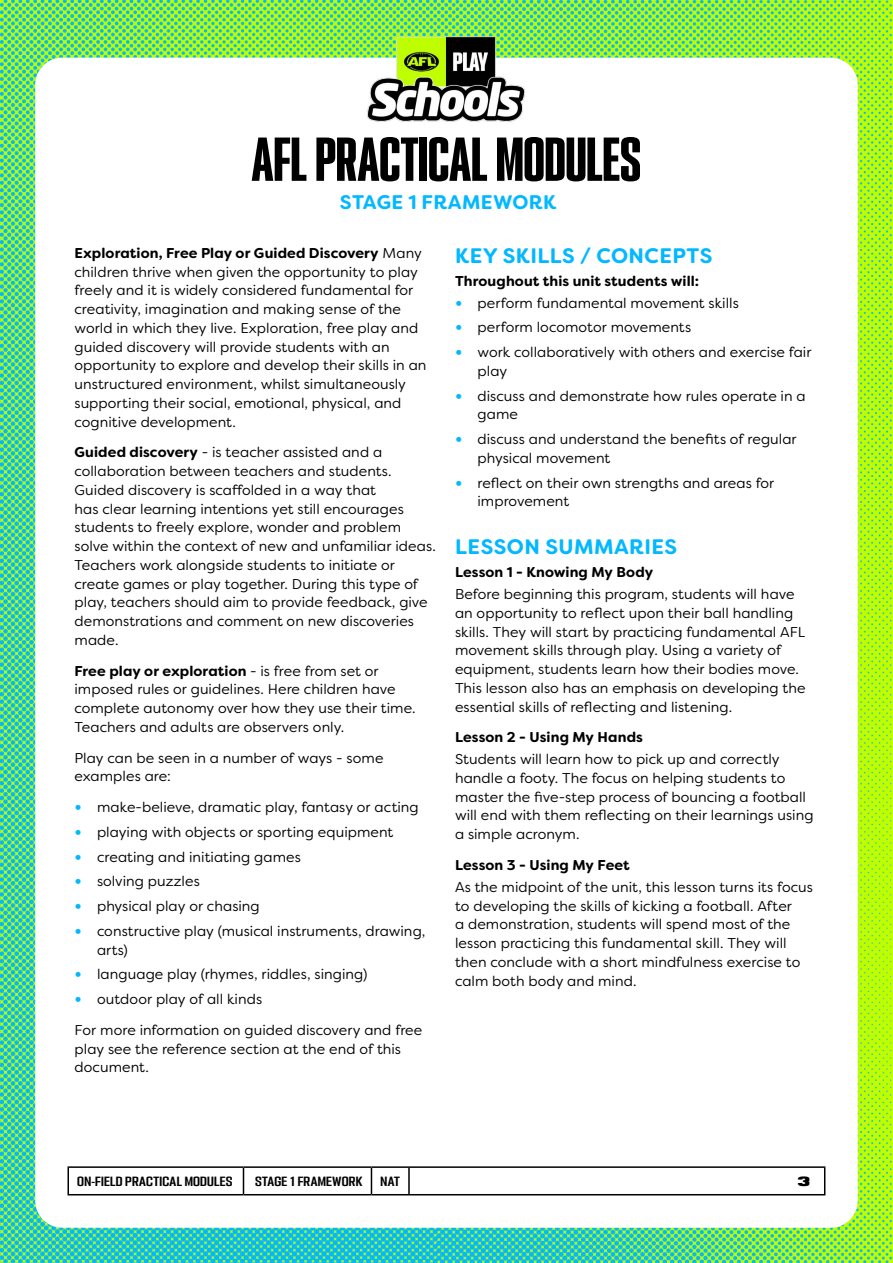
<style>
.page{position:relative;width:893px;height:1263px;background:#fff}
.page>*{position:absolute;margin:0;border:0;box-sizing:border-box;transform-origin:0 0}
.t1{font:55.5px "PODIUM Sharp 2.10";color:#000}
.Subhead_1_caps{font:700 21px "Filson Soft";letter-spacing:.02em;color:#03b8ff}
.t2{font:700 19.65px "Filson Soft";letter-spacing:.02em;color:#03b8ff}
.NEW_body{font:14.25px/18.8px "Filson Soft";letter-spacing:.005em;color:#000}
.Subhead_3{font:700 14.25px "Filson Soft";letter-spacing:.01em;color:#000}
.t3{font:12px "PODIUM Sharp 4.9";letter-spacing:.02em;color:#000}
.t4{font:12px "PODIUM Sharp 7.12";color:#000}
.s1{font-weight:700}
.s2{font-weight:700;font-size:18px;color:#03b8ff}
</style>
<div class="page">
<img style="left:0;top:0;width:893px;height:1263px">
<div style="left:35px;top:58px;width:823px;height:1170px;background:#fff;border-radius:27px"></div>
<img style="left:332px;top:0;width:229px;height:122px">
<hr style="left:68px;top:1166px;width:175px;height:2px;background:#000">
<svg style="left:68px;top:1168px;width:1px;height:26px"></svg>
<hr style="left:243px;top:1166px;width:128px;height:2px;background:#000">
<svg style="left:243px;top:1168px;width:1px;height:26px"></svg>
<hr style="left:371px;top:1166px;width:38px;height:2px;background:#000">
<svg style="left:371px;top:1168px;width:1px;height:26px"></svg>
<hr style="left:409px;top:1166px;width:416px;height:2px;background:#000">
<hr style="left:408px;top:1168px;width:2px;height:26px;background:#000">
<svg style="left:824px;top:1168px;width:1px;height:26px"></svg>
<hr style="left:68px;top:1194px;width:175px;height:1px;background:#000">
<hr style="left:243px;top:1194px;width:128px;height:1px;background:#000">
<hr style="left:371px;top:1194px;width:38px;height:1px;background:#000">
<hr style="left:409px;top:1194px;width:416px;height:1px;background:#000">
<h1 class="t1" style="left:252px;top:124px;width:391px">AFL PRACTICAL MODULES</h1>
<h3 class="t2" style="left:340px;top:190px;width:218px">STAGE 1 FRAMEWORK</h3>
<p class="NEW_body" style="left:75px;top:243px;width:353px"><span class="s1">Exploration, Free Play or Guided Discovery</span> Many children thrive when given the opportunity to play freely and it is widely considered fundamental for creativity, imagination and making sense of the world in which they live. Exploration, free play and guided discovery will provide students with an opportunity to explore and develop their skills in an unstructured environment, whilst simultaneously supporting their social, emotional, physical, and cognitive development.</p>
<p class="NEW_body" style="left:75px;top:443px;width:363px"><span class="s1">Guided discovery</span> - is teacher assisted and a collaboration between teachers and students.<br>Guided discovery is scaffolded in a way that<br>has clear learning intentions yet still encourages students to freely explore, wonder and problem solve within the context of new and unfamiliar ideas.<br>Teachers work alongside students to initiate or create games or play together. During this type of play, teachers should aim to provide feedback, give demonstrations and comment on new discoveries made.</p>
<p class="NEW_body" style="left:75px;top:661px;width:343px"><span class="s1">Free play or exploration</span> - is free from set or imposed rules or guidelines. Here children have complete autonomy over how they use their time.<br>Teachers and adults are observers only.</p>
<p class="NEW_body" style="left:75px;top:748px;width:310px">Play can be seen in a number of ways - some examples are:</p>
<p class="NEW_body" style="left:75px;top:798px;width:346px"><span class="s2">•</span> make-believe, dramatic play, fantasy or acting</p>
<p class="NEW_body" style="left:75px;top:822px;width:320px"><span class="s2">•</span> playing with objects or sporting equipment</p>
<p class="NEW_body" style="left:75px;top:847px;width:228px"><span class="s2">•</span> creating and initiating games</p>
<p class="NEW_body" style="left:75px;top:872px;width:127px"><span class="s2">•</span> solving puzzles</p>
<p class="NEW_body" style="left:75px;top:897px;width:187px"><span class="s2">•</span> physical play or chasing</p>
<p class="NEW_body" style="left:97px;top:921px;width:330px;text-indent:-22px"><span class="s2">•</span> constructive play (musical instruments, drawing, arts)</p>
<p class="NEW_body" style="left:75px;top:965px;width:294px"><span class="s2">•</span> language play (rhymes, riddles, singing)</p>
<p class="NEW_body" style="left:75px;top:990px;width:189px"><span class="s2">•</span> outdoor play of all kinds</p>
<p class="NEW_body" style="left:75px;top:1020px;width:349px">For more information on guided discovery and free play see the reference section at the end of this document.</p>
<p class="Subhead_1_caps" style="left:455px;top:242px;width:259px">KEY SKILLS / CONCEPTS</p>
<p class="Subhead_3" style="left:455px;top:272px;width:246px">Throughout this unit students will:</p>
<p class="NEW_body" style="left:455px;top:293px;width:285px"><span class="s2">•</span> perform fundamental movement skills</p>
<p class="NEW_body" style="left:455px;top:318px;width:238px"><span class="s2">•</span> perform locomotor movements</p>
<p class="NEW_body" style="left:477px;top:343px;width:335px;text-indent:-22px"><span class="s2">•</span> work collaboratively with others and exercise fair play</p>
<p class="NEW_body" style="left:477px;top:386px;width:330px;text-indent:-22px"><span class="s2">•</span> discuss and demonstrate how rules operate in a game</p>
<p class="NEW_body" style="left:477px;top:430px;width:321px;text-indent:-22px"><span class="s2">•</span> discuss and understand the benefits of regular physical movement</p>
<p class="NEW_body" style="left:477px;top:473px;width:298px;text-indent:-22px"><span class="s2">•</span> reflect on their own strengths and areas for improvement</p>
<p class="Subhead_1_caps" style="left:455px;top:533px;width:223px">LESSON SUMMARIES</p>
<p class="Subhead_3" style="left:455px;top:563px;width:200px">Lesson 1 - Knowing My Body</p>
<p class="NEW_body" style="left:455px;top:585px;width:352px">Before beginning this program, students will have an opportunity to reflect upon their ball handling skills. They will start by practicing fundamental AFL movement skills through play. Using a variety of equipment, students learn how their bodies move.<br>This lesson also has an emphasis on developing the essential skills of reflecting and listening.</p>
<p class="Subhead_3" style="left:455px;top:728px;width:189px">Lesson 2 - Using My Hands</p>
<p class="NEW_body" style="left:455px;top:750px;width:360px">Students will learn how to pick up and correctly handle a footy. The focus on helping students to master the five-step process of bouncing a football will end with them reflecting on their learnings using a simple acronym.</p>
<p class="Subhead_3" style="left:455px;top:856px;width:176px">Lesson 3 - Using My Feet</p>
<p class="NEW_body" style="left:455px;top:877px;width:360px">As the midpoint of the unit, this lesson turns its focus to developing the skills of kicking a football. After<br>a demonstration, students will spend most of the lesson practicing this fundamental skill. They will then conclude with a short mindfulness exercise to calm both body and mind.</p>
<p class="t3" style="left:77px;top:1173px;width:157px">ON-FIELD PRACTICAL MODULES</p>
<p class="t3" style="left:255px;top:1173px;width:109px">STAGE 1 FRAMEWORK</p>
<p class="t3" style="left:380px;top:1173px;width:21px">NAT</p>
<p class="t4" style="left:798px;top:1173px;width:14px">3</p>
</div>
